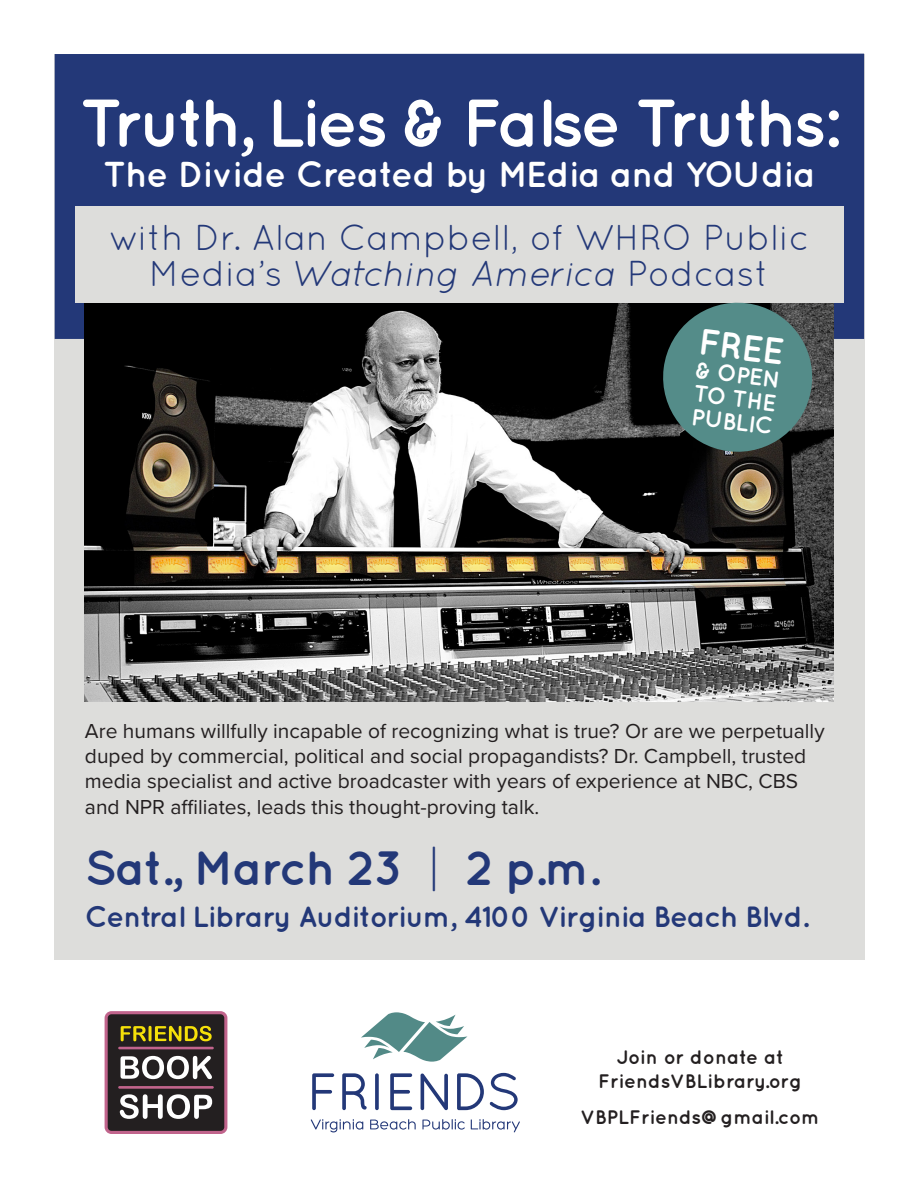
<style>
.page{position:relative;width:918px;height:1188px;background:#fff}
.page>*{position:absolute;margin:0;border:0;box-sizing:border-box;transform-origin:0 0}
.t1{font:700 67.5px "Quicksand";letter-spacing:-.05em;color:#fff}
.t2{font:700 48px "Quicksand";letter-spacing:-.03em;color:#233878}
.t3{font:700 36.9px "Quicksand";color:#fff}
.t4{font:36px/36px "Quicksand";color:#233878;text-align:center}
.t5{font:700 36px "Quicksand";letter-spacing:-.02em;color:#fff}
.t6{font:700 29.25px "Quicksand";letter-spacing:-.03em;color:#233878}
.t7{font:700 23.55px/23.5px "Quicksand";color:#fff;text-align:justify}
.t8{font:21px/25.2px "Proxima Nova";color:#231f20}
.t9{font:700 19.5px "Quicksand";color:#231f20}
.s1{font-style:italic}
.s2{font-weight:400}
</style>
<div class="page">
<div style="left:54px;top:54px;width:810px;height:905px;background:#dddddb"></div>
<div style="left:55px;top:54px;width:809px;height:285px;background:#233878"></div>
<img style="left:85px;top:303px;width:749px;height:399px">
<div style="left:75px;top:207px;width:769px;height:96px;background:#dddddb"></div>
<svg style="left:105px;top:1011px;width:122px;height:123px;background:#5b4e49"></svg>
<hr style="left:118px;top:1047px;width:96px;height:2px;background:#c1648c">
<hr style="left:118px;top:1086px;width:96px;height:3px;background:#c1648c">
<svg style="left:312px;top:1073px;width:22px;height:37px"></svg>
<svg style="left:342px;top:1073px;width:25px;height:37px"></svg>
<svg style="left:375px;top:1073px;width:4px;height:37px"></svg>
<svg style="left:390px;top:1073px;width:22px;height:37px"></svg>
<svg style="left:420px;top:1074px;width:28px;height:36px"></svg>
<svg style="left:457px;top:1073px;width:27px;height:37px"></svg>
<svg style="left:490px;top:1073px;width:28px;height:37px"></svg>
<svg style="left:310px;top:1119px;width:53px;height:13px"></svg>
<svg style="left:370px;top:1119px;width:46px;height:11px"></svg>
<svg style="left:422px;top:1119px;width:43px;height:11px"></svg>
<svg style="left:471px;top:1119px;width:49px;height:14px"></svg>
<svg style="left:361px;top:1012px;width:106px;height:50px"></svg>
<svg style="left:659px;top:302px;width:158px;height:154px;background:#466e6c"></svg>
<p class="t1" style="left:80px;top:83px;width:761px">Truth, Lies &amp; False Truths:</p>
<p class="t5" style="left:103px;top:153px;width:714px">The Divide Created by MEdia and YOUdia</p>
<p class="t4" style="left:109px;top:219px;width:702px">with Dr. Alan Campbell, of WHRO Public<br>Media’s <span class="s1">Watching America</span> Podcast</p>
<p class="t3" style="left:701px;top:320px;width:87px;rotate:7deg">FREE</p>
<p class="t7" style="left:697px;top:357px;width:87px;rotate:7deg">&amp; OPEN TO THE PUBLIC</p>
<p class="t8" style="left:85px;top:718px;width:741px">Are humans willfully incapable of recognizing what is true? Or are we perpetually duped by commercial, political and social propagandists? Dr. Campbell, trusted media specialist and active broadcaster with years of experience at NBC, CBS and NPR affiliates, leads this thought-proving talk.</p>
<p class="t2" style="left:85px;top:839px;width:516px">Sat., March 23 <span class="s2">|</span> 2 p.m.</p>
<p class="t6" style="left:85px;top:899px;width:725px">Central Library Auditorium, 4100 Virginia Beach Blvd.</p>
<p class="t9" style="left:616px;top:1046px;width:169px">Join or donate at</p>
<p class="t9" style="left:598px;top:1069px;width:205px">FriendsVBLibrary.org</p>
<p class="t9" style="left:581px;top:1105px;width:241px">VBPLFriends@gmail.com</p>
</div>
